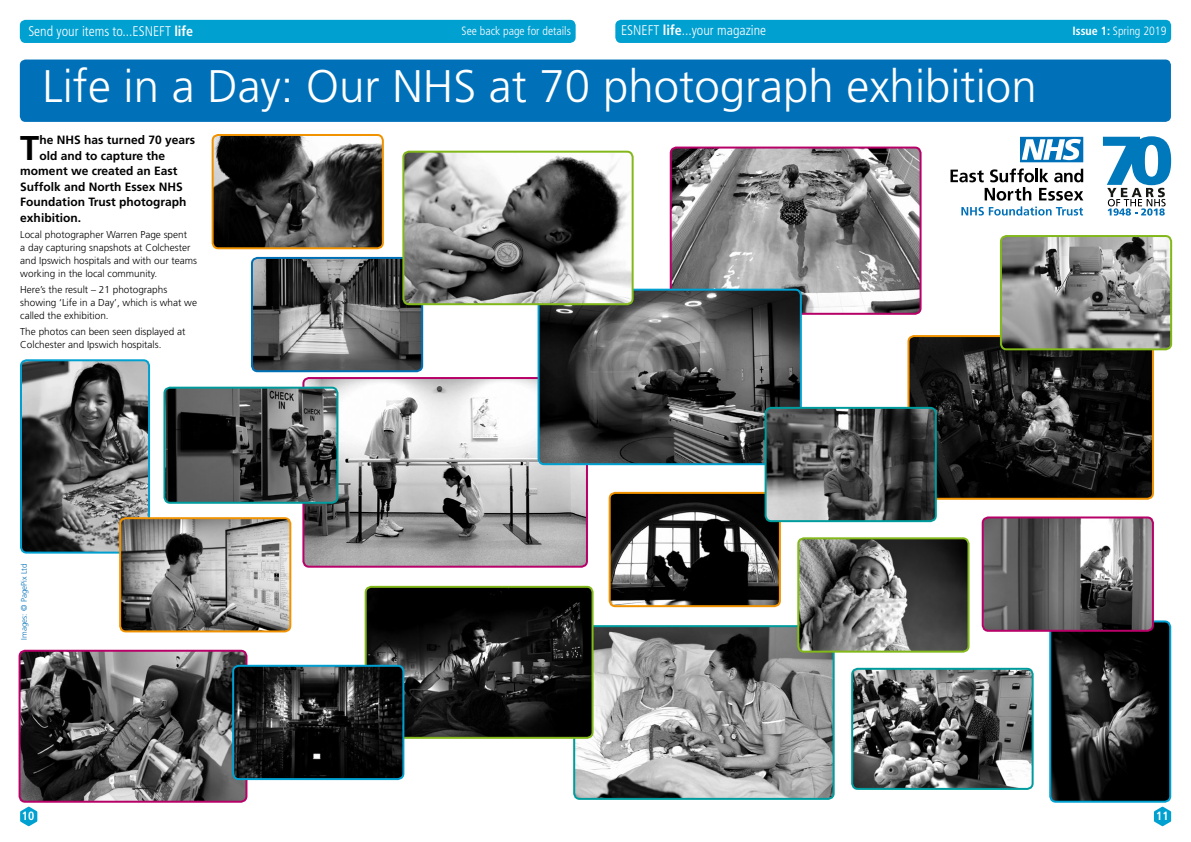
<style>
.page{position:relative;width:1191px;height:842px;background:#fff}
.page>*{position:absolute;margin:0;border:0;box-sizing:border-box;transform-origin:0 0}
.t1{font:300 45.6px "Frutiger";color:#fff}
.t2{font:700 34.3px "Frutiger";color:#000}
.t3{font:300 condensed 14px "Frutiger";color:#fff}
.t4{font:700 12px "Frutiger";color:#000}
.t5{font:300 condensed 12px "Frutiger";color:#fff}
.t6{font:700 condensed 12px "Frutiger";color:#fff}
.t7{font:300 10px/13px "Frutiger";color:#000}
.t8{font:300 8px "Frutiger";color:#0071b9}
.s1{font-weight:700}
</style>
<div class="page">
<div style="left:20px;top:20px;width:555px;height:23px;background:#00a0d1;border-radius:6px"></div>
<div style="left:615px;top:20px;width:556px;height:23px;background:#00a0d1;border-radius:6px"></div>
<svg style="left:20px;top:806px;width:17px;height:20px"></svg>
<svg style="left:1154px;top:806px;width:17px;height:20px"></svg>
<img style="left:305px;top:380px;width:280px;height:185px">
<div style="left:302px;top:377px;width:286px;height:191px;border:2px solid #b70068;border-radius:6px"></div>
<div style="left:20px;top:60px;width:1151px;height:62px;background:#0071b9;border-radius:6px"></div>
<svg style="left:1103px;top:136px;width:68px;height:80px"></svg>
<svg style="left:1020px;top:137px;width:63px;height:25px"></svg>
<svg style="left:950px;top:168px;width:133px;height:48px"></svg>
<img style="left:854px;top:669px;width:178px;height:120px">
<div style="left:851px;top:668px;width:182px;height:122px;border:2px solid #009c9d;border-radius:6px"></div>
<img style="left:20px;top:651px;width:226px;height:151px">
<div style="left:19px;top:650px;width:228px;height:153px;border:2px solid #b70068;border-radius:6px"></div>
<img style="left:611px;top:495px;width:169px;height:111px">
<div style="left:608px;top:492px;width:173px;height:115px;border:2px solid #f19300;border-radius:6px"></div>
<img style="left:213px;top:135px;width:170px;height:113px">
<div style="left:212px;top:134px;width:172px;height:115px;border:2px solid #f19300;border-radius:6px"></div>
<img style="left:910px;top:338px;width:241px;height:159px">
<div style="left:907px;top:335px;width:247px;height:165px;border:2px solid #f19300;border-radius:6px"></div>
<img style="left:576px;top:628px;width:257px;height:171px">
<div style="left:573px;top:625px;width:261px;height:175px;border:2px solid #009c9d;border-radius:6px"></div>
<img style="left:672px;top:148px;width:248px;height:166px">
<div style="left:669px;top:147px;width:252px;height:168px;border:2px solid #b70068;border-radius:6px"></div>
<img style="left:1052px;top:623px;width:118px;height:179px">
<div style="left:1049px;top:620px;width:122px;height:183px;border:2px solid #00a0d1;border-radius:6px"></div>
<img style="left:366px;top:587px;width:226px;height:151px">
<div style="left:365px;top:586px;width:228px;height:153px;border:2px solid #83b81a;border-radius:6px"></div>
<img style="left:23px;top:362px;width:124px;height:189px">
<div style="left:20px;top:359px;width:130px;height:195px;border:2px solid #00a0d1;border-radius:6px"></div>
<img style="left:538px;top:290px;width:263px;height:174px">
<div style="left:537px;top:289px;width:265px;height:176px;border:2px solid #00a0d1;border-radius:6px"></div>
<img style="left:798px;top:538px;width:170px;height:114px">
<div style="left:797px;top:537px;width:172px;height:116px;border:2px solid #83b81a;border-radius:6px"></div>
<img style="left:166px;top:388px;width:171px;height:115px">
<div style="left:163px;top:387px;width:175px;height:117px;border:2px solid #009c9d;border-radius:6px"></div>
<img style="left:1001px;top:236px;width:170px;height:113px">
<div style="left:1000px;top:235px;width:172px;height:115px;border:2px solid #83b81a;border-radius:6px"></div>
<img style="left:252px;top:258px;width:170px;height:113px">
<div style="left:251px;top:257px;width:172px;height:115px;border:2px solid #0070b6;border-radius:6px"></div>
<img style="left:233px;top:666px;width:170px;height:113px">
<div style="left:232px;top:665px;width:172px;height:115px;border:2px solid #00a0d1;border-radius:6px"></div>
<img style="left:120px;top:518px;width:170px;height:113px">
<div style="left:119px;top:517px;width:172px;height:115px;border:2px solid #f19300;border-radius:6px"></div>
<img style="left:765px;top:408px;width:170px;height:113px">
<div style="left:764px;top:407px;width:172px;height:115px;border:2px solid #009c9d;border-radius:6px"></div>
<img style="left:403px;top:152px;width:229px;height:152px">
<div style="left:402px;top:151px;width:231px;height:154px;border:2px solid #83b81a;border-radius:6px"></div>
<img style="left:984px;top:519px;width:169px;height:112px">
<div style="left:981px;top:516px;width:173px;height:116px;border:2px solid #b70068;border-radius:6px"></div>
<h3 class="t3" style="left:28px;top:23px;width:166px">Send your items to...ESNEFT <span class="s1">life</span></h3>
<p class="t5" style="left:461px;top:25px;width:111px">See back page for details</p>
<h3 class="t3" style="left:621px;top:23px;width:147px">ESNEFT <span class="s1">life</span>...your magazine</h3>
<p class="t5" style="left:1072px;top:24px;width:95px"><span class="s1">Issue 1:</span> Spring 2019</p>
<h1 class="t1" style="left:43px;top:61px;width:995px">Life in a Day: Our NHS at 70 photograph exhibition</h1>
<h2 class="t2" style="left:20px;top:128px;width:21px">T</h2>
<p class="t4" style="left:39px;top:133px;width:157px">he NHS has turned 70 years</p>
<p class="t4" style="left:39px;top:148px;width:127px">old and to capture the</p>
<p class="t4" style="left:20px;top:164px;width:159px">moment we created an East</p>
<p class="t4" style="left:20px;top:180px;width:164px">Suffolk and North Essex NHS</p>
<p class="t4" style="left:20px;top:195px;width:168px">Foundation Trust photograph</p>
<p class="t4" style="left:20px;top:211px;width:62px">exhibition.</p>
<p class="t7" style="left:20px;top:228px;width:178px">Local photographer Warren Page spent<br>a day capturing snapshots at Colchester and Ipswich hospitals and with our teams working in the local community.</p>
<p class="t7" style="left:20px;top:283px;width:178px">Here’s the result – 21 photographs showing ‘Life in a Day’, which is what we called the exhibition.</p>
<p class="t7" style="left:20px;top:325px;width:167px">The photos can been seen displayed at<br>Colchester and Ipswich hospitals.</p>
<p class="t8" style="left:20px;top:639px;width:77px;rotate:-90deg">Images: © PagePix Ltd</p>
<p class="t6" style="left:22px;top:808px;width:14px">10</p>
<p class="t6" style="left:1156px;top:808px;width:14px">11</p>
</div>
